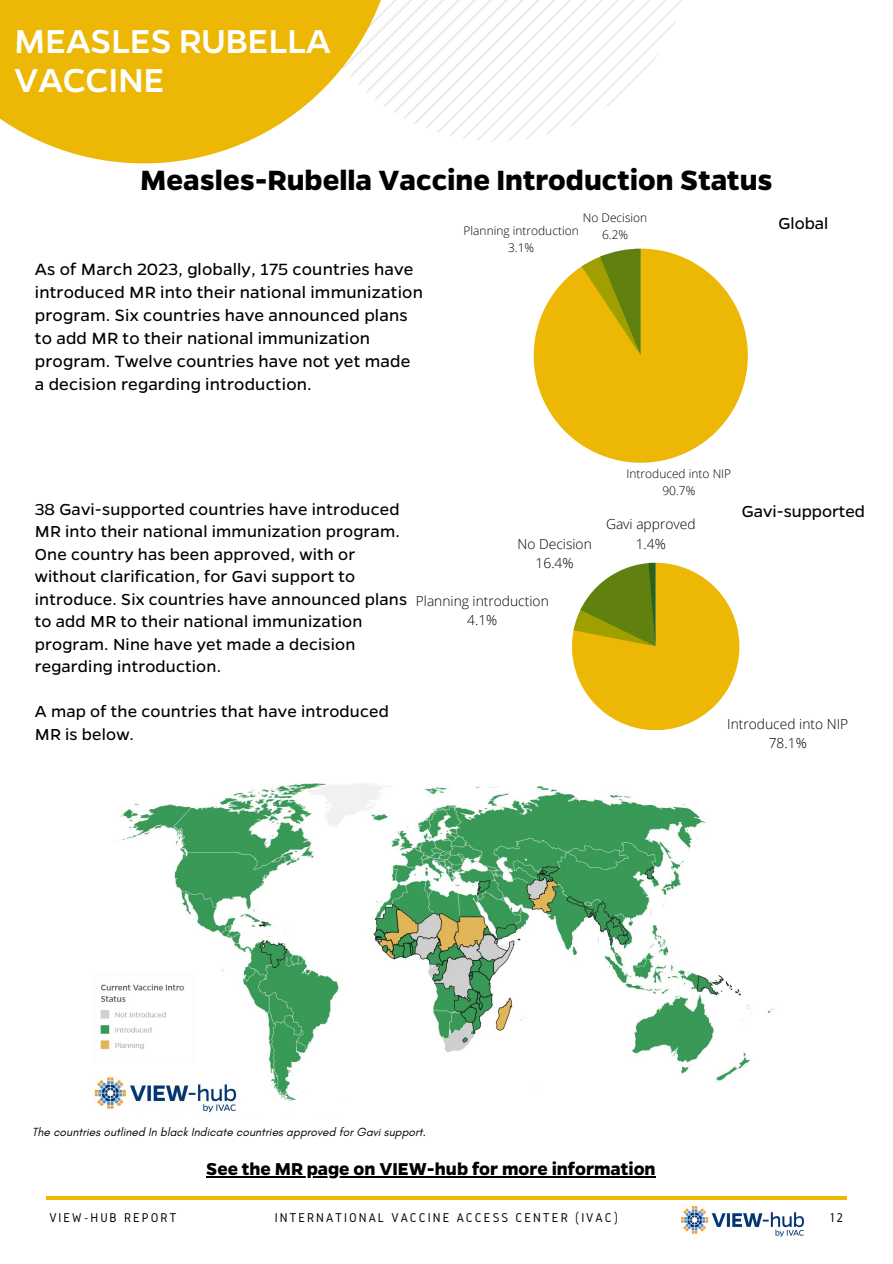
<style>
.page{position:relative;width:893px;height:1264px;background:#fff}
.page>*{position:absolute;margin:0;border:0;box-sizing:border-box;transform-origin:0 0}
.t1{font:500 37.5px/38.2px "Gentona";letter-spacing:-.01em;color:#fff}
.t2{font:700 31.5px "Gentona";color:#000}
.t3{font:700 19.5px "Gentona";color:#000}
.t4{font:18.45px/23px "Gentona";letter-spacing:.01em;color:#000}
.t5{font:18px/22.5px "Gentona";letter-spacing:.01em;color:#000}
.t6{font:300 13.8px/19px "Open Sans";color:#000;text-align:center}
.t7{font:13.2px "Gidole";letter-spacing:.15em;color:#000}
.t8{font:italic 12px "Glacial Indifference";color:#000}
.t9{font:300 12px/16.5px "Open Sans";color:#000;text-align:center}
</style>
<div class="page">
<hr style="left:46px;top:1196px;width:800px;height:3px;background:#ecb805">
<svg style="left:397px;top:0;width:285px;height:141px"></svg>
<svg style="left:0;top:0;width:397px;height:163px;fill:#ecb805"></svg>
<svg style="left:533px;top:249px;width:214px;height:214px;fill:#ecb805"></svg>
<svg style="left:581px;top:249px;width:60px;height:107px;background:#afa415"></svg>
<svg style="left:572px;top:562px;width:167px;height:168px"></svg>
<img style="left:681px;top:1206px;width:122px;height:30px">
<img style="left:94px;top:783px;width:680px;height:330px">
<hr style="left:206px;top:1175px;width:449px;height:1px;background:#000">
<h1 class="t1" style="left:14px;top:20px;width:318px">MEASLES RUBELLA<br>VACCINE</h1>
<h2 class="t2" style="left:140px;top:159px;width:633px">Measles-Rubella Vaccine Introduction Status</h2>
<p class="t4" style="left:35px;top:256px;width:389px">As of March 2023, globally, 175 countries have introduced MR into their national immunization program. Six countries have announced plans to add MR to their national immunization program. Twelve countries have not yet made a decision regarding introduction.</p>
<p class="t9" style="left:583px;top:209px;width:66px">No Decision</p>
<p class="t9" style="left:463px;top:222px;width:117px">Planning introduction</p>
<p class="t9" style="left:602px;top:226px;width:28px">6.2%</p>
<p class="t9" style="left:508px;top:239px;width:28px">3.1%</p>
<p class="t9" style="left:626px;top:465px;width:106px">Introduced into NIP<br>90.7%</p>
<p class="t5" style="left:778px;top:211px;width:51px">Global</p>
<p class="t5" style="left:35px;top:496px;width:374px">38 Gavi-supported countries have introduced MR into their national immunization program.<br>One country has been approved, with or without clarification, for Gavi support to introduce. Six countries have announced plans to add MR to their national immunization program. Nine have yet made a decision regarding introduction.</p>
<p class="t5" style="left:35px;top:699px;width:355px">A map of the countries that have introduced<br>MR is below.</p>
<p class="t6" style="left:517px;top:534px;width:76px">No Decision<br>16.4%</p>
<p class="t6" style="left:416px;top:591px;width:134px">Planning introduction<br>4.1%</p>
<p class="t6" style="left:606px;top:514px;width:91px">Gavi approved<br>1.4%</p>
<p class="t5" style="left:741px;top:499px;width:125px">Gavi-supported</p>
<p class="t6" style="left:727px;top:714px;width:122px">Introduced into NIP<br>78.1%</p>
<p class="t8" style="left:32px;top:1124px;width:395px">The countries outlined In black Indicate countries approved for Gavi support.</p>
<p class="t3" style="left:206px;top:1155px;width:451px">See the MR page on VIEW-hub for more information</p>
<p class="t7" style="left:49px;top:1209px;width:129px">VIEW-HUB REPORT</p>
<p class="t7" style="left:275px;top:1209px;width:344px">INTERNATIONAL VACCINE ACCESS CENTER (IVAC)</p>
<p class="t7" style="left:829px;top:1209px;width:15px">12</p>
</div>
